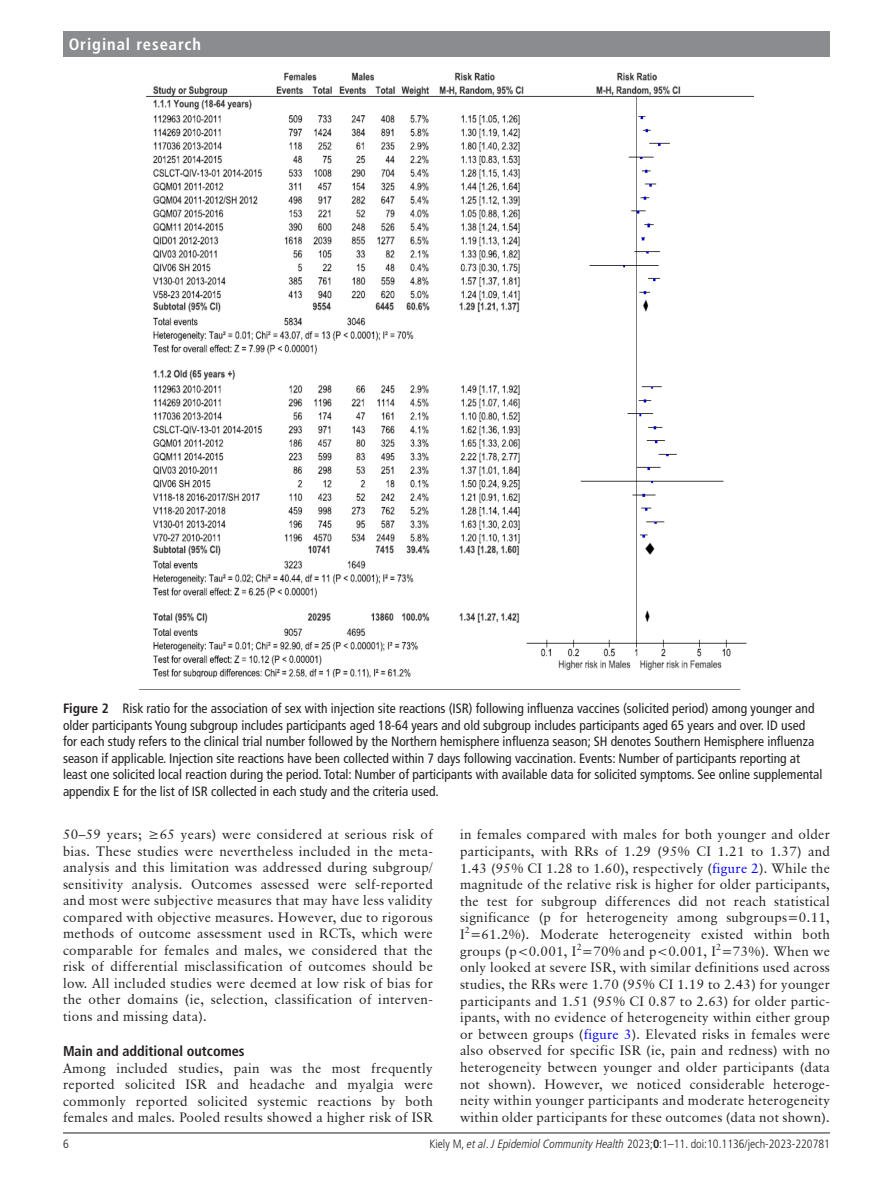
<style>
.page{position:relative;width:893px;height:1191px;background:#fff}
.page>*{position:absolute;margin:0;border:0;box-sizing:border-box;transform-origin:0 0}
.t1{font:700 condensed 16.5px "Frutiger LT Pro";letter-spacing:.055em;color:#fff}
.t2{font:700 condensed 14.25px "Frutiger LT Pro";color:#231f20}
.t3{font:13.5px/16.6px "Classical Garamond BT";letter-spacing:.02em;color:#231f20;text-align:justify}
.t4{font:condensed 13.5px/16.5px "Frutiger LT Pro";color:#231f20}
.t5{font:300 condensed 12px "Frutiger LT Pro";color:#231f20}
.t6{font:9px "Classical Garamond BT";color:#231f20}
.s1{font-weight:700}
.s2{color:#00f}
.s3{font-style:italic}
</style>
<div class="page">
<hr style="left:63px;top:1132px;width:767px;height:1px;background:#231f20">
<div style="left:63px;top:31px;width:767px;height:25px;background:#8a8c8f"></div>
<img style="left:146px;top:72px;width:607px;height:606px">
<p class="t1" style="left:69px;top:34px;width:134px">Original research</p>
<p class="t4" style="left:63px;top:700px;width:761px"><span class="s1">Figure 2</span> Risk ratio for the association of sex with injection site reactions (ISR) following influenza vaccines (solicited period) among younger and older participants Young subgroup includes participants aged 18-64 years and old subgroup includes participants aged 65 years and over. ID used for each study refers to the clinical trial number followed by the Northern hemisphere influenza season; SH denotes Southern Hemisphere influenza season if applicable. Injection site reactions have been collected within 7 days following vaccination. Events: Number of participants reporting at least one solicited local reaction during the period. Total: Number of participants with available data for solicited symptoms. See online supplemental appendix E for the list of ISR collected in each study and the criteria used.</p>
<p class="t3" style="left:63px;top:826px;width:371px">50–59 years; ≥65 years) were considered at serious risk of bias. These studies were nevertheless included in the meta&shy;analysis and this limitation was addressed during subgroup/ sensitivity analysis. Outcomes assessed were self-reported and most were subjective measures that may have less validity compared with objective measures. However, due to rigorous methods of outcome assessment used in RCTs, which were comparable for females and males, we considered that the risk of differential misclassification of outcomes should be low. All included studies were deemed at low risk of bias for the other domains (ie, selection, classification of interven&shy;tions and missing data).</p>
<p class="t2" style="left:63px;top:1042px;width:183px">Main and additional outcomes</p>
<p class="t3" style="left:63px;top:1059px;width:371px">Among included studies, pain was the most frequently reported solicited ISR and headache and myalgia were commonly reported solicited systemic reactions by both females and males. Pooled results showed a higher risk of ISR</p>
<p class="t3" style="left:460px;top:826px;width:371px">in females compared with males for both younger and older participants, with RRs of 1.29 (95% CI 1.21 to 1.37) and 1.43 (95% CI 1.28 to 1.60), respectively (<span class="s2">figure 2</span>). While the magnitude of the relative risk is higher for older participants, the test for subgroup differences did not reach statistical significance (p for heterogeneity among subgroups=0.11, I<sup>2</sup>=61.2%). Moderate heterogeneity existed within both groups (p&lt;0.001, I<sup>2</sup>=70% and p&lt;0.001, I =73%). When we</p>
<p class="t6" style="left:716px;top:941px;width:6px">2</p>
<p class="t3" style="left:460px;top:959px;width:371px">only looked at severe ISR, with similar definitions used across studies, the RRs were 1.70 (95% CI 1.19 to 2.43) for younger participants and 1.51 (95% CI 0.87 to 2.63) for older partic&shy;ipants, with no evidence of heterogeneity within either group or between groups (<span class="s2">figure 3</span>). Elevated risks in females were also observed for specific ISR (ie, pain and redness) with no heterogeneity between younger and older participants (data not shown). However, we noticed considerable heteroge&shy;neity within younger participants and moderate heterogeneity within older participants for these outcomes (data not shown).</p>
<p class="t5" style="left:63px;top:1136px;width:7px">6</p>
<p class="t5" style="left:429px;top:1136px;width:402px">Kiely M, <span class="s3">et al</span>. <span class="s3">J Epidemiol Community Health</span> 2023;<span class="s1">0</span>:1–11. doi:10.1136/jech-2023-220781</p>
</div>
